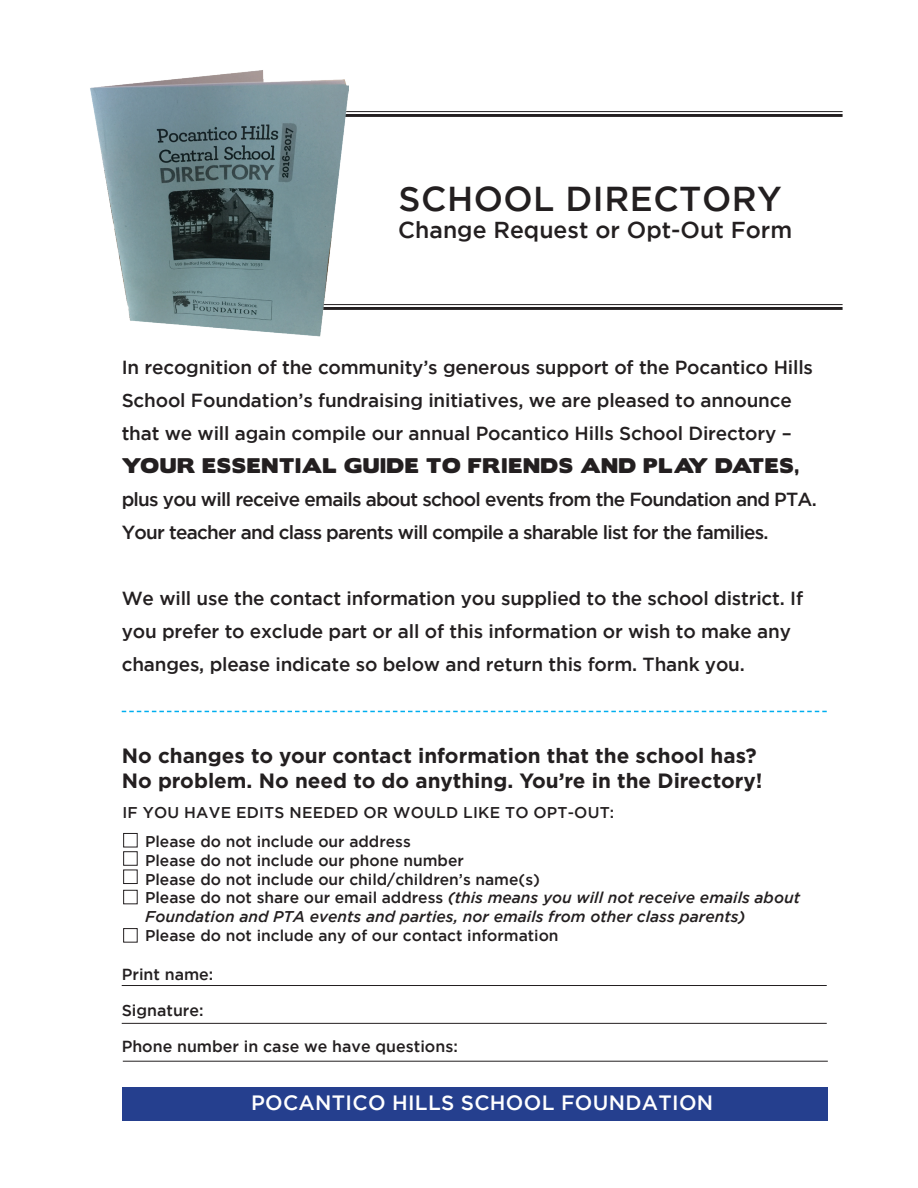
<style>
.page{position:relative;width:918px;height:1188px;background:#fff}
.page>*{position:absolute;margin:0;border:0;box-sizing:border-box;transform-origin:0 0}
.t1{font:500 34.5px "Gotham";letter-spacing:.015em;color:#231f20}
.t2{font:500 22.95px "Gotham";color:#231f20}
.t3{font:700 20.7px/24.9px "Gotham HTF";color:#231f20}
.t4{font:500 20.7px "Gotham";letter-spacing:.015em;color:#fff}
.t5{font:500 18.9px/33px "Gotham";letter-spacing:-.01em;color:#231f20}
.t6{font:500 18.9px/33px "Gotham";letter-spacing:-.04em;color:#231f20}
.t7{font:18.9px "Boris Black Bloxx";letter-spacing:.06em;color:#231f20}
.t8{font:500 16.05px "Gotham";color:#231f20}
.t9{font:500 15.6px/18.8px "Gotham";color:#231f20}
.s1{font-style:italic}
</style>
<div class="page">
<hr style="left:294px;top:111px;width:549px;height:1px;background:#231f20">
<hr style="left:294px;top:114px;width:549px;height:3px;background:#231f20">
<hr style="left:250px;top:304px;width:593px;height:1px;background:#231f20">
<hr style="left:250px;top:307px;width:593px;height:3px;background:#231f20">
<img style="left:90px;top:70px;width:258px;height:267px">
<svg style="left:122px;top:711px;width:705px;height:1px"></svg>
<div style="left:123px;top:833px;width:15px;height:15px;border:1px solid #231f20"></div>
<div style="left:123px;top:851px;width:15px;height:15px;border:1px solid #231f20"></div>
<div style="left:123px;top:869px;width:15px;height:15px;border:1px solid #231f20"></div>
<div style="left:123px;top:890px;width:15px;height:14px;border:1px solid #231f20"></div>
<div style="left:123px;top:928px;width:15px;height:15px;border:1px solid #231f20"></div>
<hr style="left:122px;top:985px;width:705px;height:1px;background:#231f20">
<hr style="left:122px;top:1023px;width:705px;height:1px;background:#231f20">
<hr style="left:123px;top:1061px;width:705px;height:1px;background:#231f20">
<div style="left:123px;top:1087px;width:705px;height:34px;background:#253f8e"></div>
<h1 class="t1" style="left:399px;top:179px;width:385px">SCHOOL DIRECTORY</h1>
<p class="t2" style="left:398px;top:217px;width:395px">Change Request or Opt-Out Form</p>
<p class="t5" style="left:122px;top:350px;width:693px">In recognition of the community’s generous support of the Pocantico Hills<br>School Foundation’s fundraising initiatives, we are pleased to announce that we will again compile our annual Pocantico Hills School Directory –</p>
<p class="t7" style="left:122px;top:451px;width:679px">YOUR ESSENTIAL GUIDE TO FRIENDS AND PLAY DATES,</p>
<p class="t6" style="left:122px;top:482px;width:697px">plus you will receive emails about school events from the Foundation and PTA.<br>Your teacher and class parents will compile a sharable list for the families.</p>
<p class="t5" style="left:122px;top:581px;width:683px">We will use the contact information you supplied to the school district. If you prefer to exclude part or all of this information or wish to make any changes, please indicate so below and return this form. Thank you.</p>
<p class="t3" style="left:122px;top:743px;width:642px">No changes to your contact information that the school has?<br>No problem. No need to do anything. You’re in the Directory!</p>
<p class="t9" style="left:145px;top:798px;width:471px;line-height:29px;text-indent:-23px">IF YOU HAVE EDITS NEEDED OR WOULD LIKE TO OPT-OUT:<br>Please do not include our address</p>
<p class="t9" style="left:145px;top:851px;width:657px">Please do not include our phone number<br>Please do not include our child/children’s name(s)<br>Please do not share our email address <span class="s1">(this means you will not receive emails about Foundation and PTA events and parties, nor emails from other class parents)</span></p>
<p class="t9" style="left:145px;top:926px;width:415px">Please do not include any of our contact information</p>
<p class="t8" style="left:122px;top:965px;width:93px">Print name:</p>
<p class="t8" style="left:122px;top:1001px;width:83px">Signature:</p>
<p class="t8" style="left:122px;top:1037px;width:338px">Phone number in case we have questions:</p>
<p class="t4" style="left:251px;top:1091px;width:464px">POCANTICO HILLS SCHOOL FOUNDATION</p>
</div>
